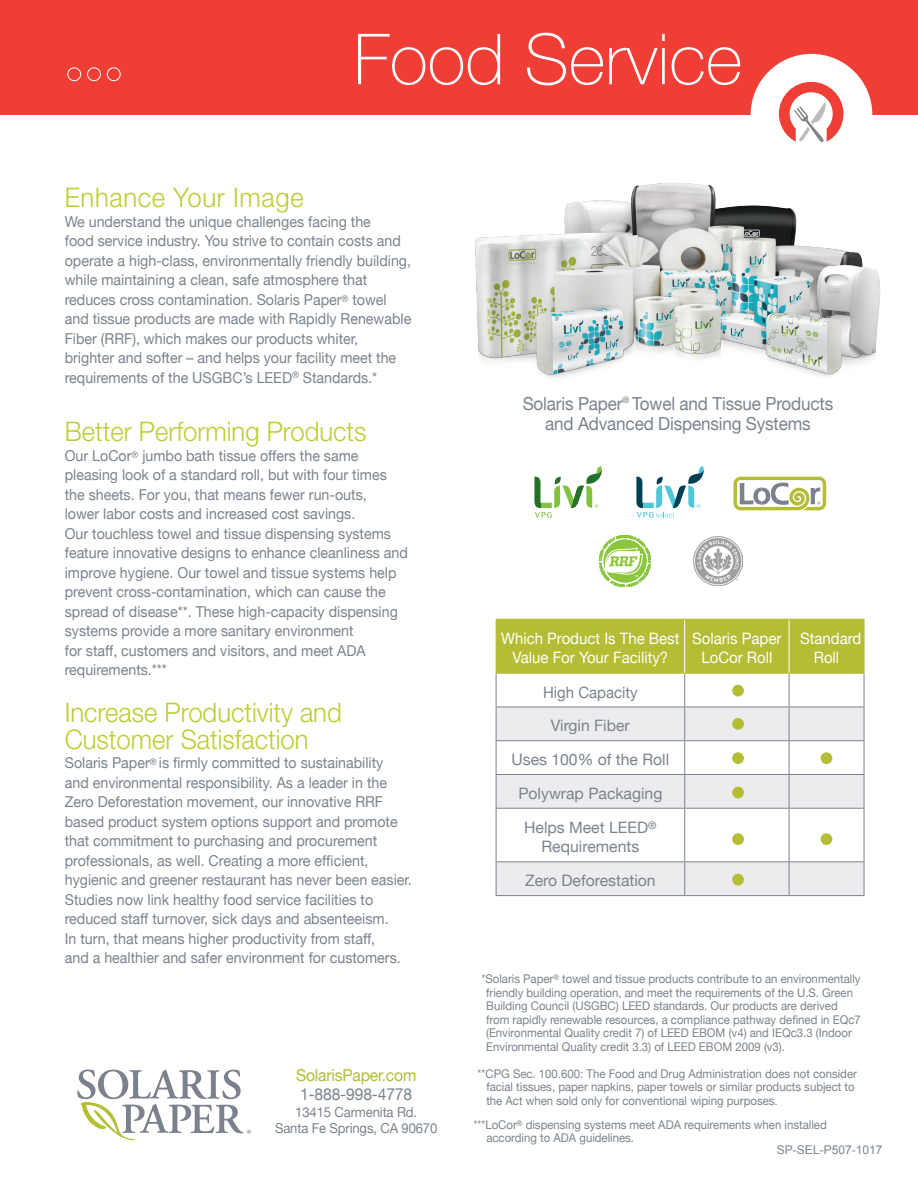
<style>
.page{position:relative;width:918px;height:1188px;background:#fff}
.page>*{position:absolute;margin:0;border:0;box-sizing:border-box;transform-origin:0 0}
.t1{font:100 70.5px "Helvetica Neue";color:#fff}
.t2{font:300 27px/27px "Helvetica Neue";color:#bdcc31;scale:.95 1}
.t3{font:300 27px "Helvetica Neue";letter-spacing:.025em;color:#bdcc31;scale:.95 1}
.t4{font:18px/19.5px "Helvetica Neue";letter-spacing:-.01em;color:#7a838d;text-align:center;scale:.95 1}
.t5{font:16.5px "Helvetica Neue";letter-spacing:-.01em;color:#b4bd34;scale:.95 1}
.t6{font:16.5px "Helvetica Neue";letter-spacing:-.01em;color:#7a838d;scale:.95 1}
.t7{font:15.75px/19.5px "Helvetica Neue";color:#fff;text-align:center;scale:.95 1}
.t8{font:15.75px/33.9px "Helvetica Neue";color:#7a838d;text-align:center;scale:.95 1}
.t9{font:15.75px/34.2px "Helvetica Neue";color:#7a838d;text-align:center}
.t10{font:15px/19.5px "Helvetica Neue";color:#7a838d;scale:.95 1}
.t11{font:13.8px/16.2px "Helvetica Neue";letter-spacing:-.01em;color:#7a838d;text-align:center;scale:.95 1}
.t12{font:12px/13.5px "Helvetica Neue";color:#7a838d;scale:.95 1}
.t13{font:12px "Arial";color:#7a838d}
</style>
<div class="page">
<svg style="left:77px;top:1069px;width:174px;height:71px"></svg>
<div style="left:497px;top:620px;width:367px;height:53px;background:#b4bd34"></div>
<svg style="left:497px;top:708px;width:367px;height:187px;fill:#ececee"></svg>
<hr style="left:684px;top:620px;width:1px;height:53px;background:#fff">
<hr style="left:789px;top:620px;width:1px;height:53px;background:#fff">
<hr style="left:496px;top:674px;width:1px;height:33px;background:#7a838d">
<hr style="left:684px;top:674px;width:1px;height:33px;background:#7a838d">
<hr style="left:789px;top:674px;width:1px;height:33px;background:#7a838d">
<hr style="left:864px;top:674px;width:1px;height:33px;background:#7a838d">
<hr style="left:496px;top:707px;width:189px;height:1px;background:#7a838d">
<hr style="left:496px;top:707px;width:1px;height:33px;background:#7a838d">
<hr style="left:685px;top:707px;width:104px;height:1px;background:#7a838d">
<hr style="left:684px;top:707px;width:1px;height:33px;background:#7a838d">
<hr style="left:789px;top:707px;width:75px;height:1px;background:#7a838d">
<hr style="left:789px;top:707px;width:1px;height:33px;background:#7a838d">
<hr style="left:864px;top:707px;width:1px;height:33px;background:#7a838d">
<hr style="left:496px;top:740px;width:189px;height:1px;background:#7a838d">
<hr style="left:496px;top:741px;width:1px;height:33px;background:#7a838d">
<hr style="left:685px;top:740px;width:104px;height:1px;background:#7a838d">
<hr style="left:684px;top:741px;width:1px;height:33px;background:#7a838d">
<hr style="left:789px;top:740px;width:75px;height:1px;background:#7a838d">
<hr style="left:789px;top:741px;width:1px;height:33px;background:#7a838d">
<hr style="left:864px;top:741px;width:1px;height:33px;background:#7a838d">
<hr style="left:496px;top:774px;width:189px;height:1px;background:#7a838d">
<hr style="left:496px;top:775px;width:1px;height:33px;background:#7a838d">
<hr style="left:685px;top:774px;width:104px;height:1px;background:#7a838d">
<hr style="left:684px;top:775px;width:1px;height:33px;background:#7a838d">
<hr style="left:789px;top:774px;width:75px;height:1px;background:#7a838d">
<hr style="left:789px;top:775px;width:1px;height:33px;background:#7a838d">
<hr style="left:864px;top:775px;width:1px;height:33px;background:#7a838d">
<hr style="left:496px;top:808px;width:189px;height:1px;background:#7a838d">
<hr style="left:496px;top:809px;width:1px;height:52px;background:#7a838d">
<hr style="left:685px;top:808px;width:104px;height:1px;background:#7a838d">
<hr style="left:684px;top:809px;width:1px;height:52px;background:#7a838d">
<hr style="left:789px;top:808px;width:75px;height:1px;background:#7a838d">
<hr style="left:789px;top:809px;width:1px;height:52px;background:#7a838d">
<hr style="left:864px;top:809px;width:1px;height:52px;background:#7a838d">
<hr style="left:496px;top:861px;width:189px;height:1px;background:#7a838d">
<hr style="left:496px;top:862px;width:1px;height:33px;background:#7a838d">
<hr style="left:685px;top:861px;width:104px;height:1px;background:#7a838d">
<hr style="left:684px;top:862px;width:1px;height:33px;background:#7a838d">
<hr style="left:789px;top:861px;width:75px;height:1px;background:#7a838d">
<hr style="left:789px;top:862px;width:1px;height:33px;background:#7a838d">
<hr style="left:864px;top:862px;width:1px;height:33px;background:#7a838d">
<hr style="left:496px;top:895px;width:189px;height:1px;background:#7a838d">
<hr style="left:685px;top:895px;width:104px;height:1px;background:#7a838d">
<hr style="left:789px;top:895px;width:75px;height:1px;background:#7a838d">
<hr style="left:496px;top:619px;width:189px;height:1px;background:#b4bd34">
<hr style="left:685px;top:619px;width:104px;height:1px;background:#b4bd34">
<hr style="left:789px;top:619px;width:75px;height:1px;background:#b4bd34">
<hr style="left:864px;top:620px;width:1px;height:53px;background:#b4bd34">
<hr style="left:496px;top:673px;width:189px;height:1px;background:#b4bd34">
<hr style="left:685px;top:673px;width:104px;height:1px;background:#b4bd34">
<hr style="left:789px;top:673px;width:75px;height:1px;background:#b4bd34">
<hr style="left:496px;top:620px;width:1px;height:53px;background:#b4bd34">
<div style="left:732px;top:685px;width:12px;height:12px;background:#b4bd34;border-radius:50%"></div>
<div style="left:732px;top:718px;width:12px;height:12px;background:#b4bd34;border-radius:50%"></div>
<div style="left:732px;top:787px;width:12px;height:11px;background:#b4bd34;border-radius:50%"></div>
<div style="left:732px;top:874px;width:12px;height:12px;background:#b4bd34;border-radius:50%"></div>
<div style="left:732px;top:752px;width:12px;height:12px;background:#b4bd34;border-radius:50%"></div>
<div style="left:821px;top:752px;width:11px;height:12px;background:#b4bd34;border-radius:50%"></div>
<div style="left:732px;top:833px;width:12px;height:12px;background:#b4bd34;border-radius:50%"></div>
<div style="left:821px;top:833px;width:11px;height:12px;background:#b4bd34;border-radius:50%"></div>
<div style="left:0;top:0;width:918px;height:114px;background:#ee3e36"></div>
<div style="left:67px;top:68px;width:14px;height:13px;border:1px solid #fff;border-radius:50%"></div>
<div style="left:87px;top:68px;width:14px;height:13px;border:1px solid #fff;border-radius:50%"></div>
<div style="left:107px;top:68px;width:14px;height:13px;border:1px solid #fff;border-radius:50%"></div>
<div style="left:751px;top:54px;width:121px;height:122px;background:#fff;border-radius:50%"></div>
<svg style="left:779px;top:82px;width:64px;height:60px"></svg>
<img style="left:475px;top:183px;width:405px;height:195px">
<svg style="left:599px;top:535px;width:52px;height:52px"></svg>
<img style="left:693px;top:536px;width:49px;height:50px">
<svg style="left:734px;top:477px;width:92px;height:33px"></svg>
<svg style="left:535px;top:466px;width:67px;height:52px"></svg>
<svg style="left:637px;top:466px;width:67px;height:52px"></svg>
<h1 class="t1" style="left:354px;top:19px;width:390px">Food Service</h1>
<h2 class="t3" style="left:65px;top:181px;width:253px">Enhance Your Image</h2>
<p class="t10" style="left:65px;top:211px;width:366px">We understand the unique challenges facing the<br>food service industry. You strive to contain costs and operate a high-class, environmentally friendly building, while maintaining a clean, safe atmosphere that reduces cross contamination. Solaris Paper<sup>®</sup> towel and tissue products are made with Rapidly Renewable Fiber (RRF), which makes our products whiter, brighter and softer – and helps your facility meet the requirements of the USGBC’s LEED<sup>®</sup> Standards.*</p>
<h2 class="t2" style="left:65px;top:417px;width:319px">Better Performing Products</h2>
<p class="t10" style="left:65px;top:445px;width:363px">Our LoCor<sup>®</sup> jumbo bath tissue offers the same pleasing look of a standard roll, but with four times the sheets. For you, that means fewer run-outs,<br>lower labor costs and increased cost savings.<br>Our touchless towel and tissue dispensing systems feature innovative designs to enhance cleanliness and improve hygiene. Our towel and tissue systems help prevent cross-contamination, which can cause the spread of disease**. These high-capacity dispensing systems provide a more sanitary environment<br>for staff, customers and visitors, and meet ADA requirements.***</p>
<h2 class="t2" style="left:65px;top:698px;width:293px">Increase Productivity and<br>Customer Satisfaction</h2>
<p class="t10" style="left:65px;top:753px;width:367px">Solaris Paper<sup>®</sup> is firmly committed to sustainability<br>and environmental responsibility. As a leader in the Zero Deforestation movement, our innovative RRF based product system options support and promote that commitment to purchasing and procurement professionals, as well. Creating a more efficient, hygienic and greener restaurant has never been easier.<br>Studies now link healthy food service facilities to reduced staff turnover, sick days and absenteeism.<br>In turn, that means higher productivity from staff,<br>and a healthier and safer environment for customers.</p>
<p class="t5" style="left:296px;top:1065px;width:128px">SolarisPaper.com</p>
<p class="t6" style="left:300px;top:1085px;width:120px">1-888-998-4778</p>
<p class="t11" style="left:275px;top:1103px;width:172px">13415 Carmenita Rd.<br>Santa Fe Springs, CA 90670</p>
<p class="t4" style="left:523px;top:394px;width:328px">Solaris Paper<sup>®</sup> Towel and Tissue Products and Advanced Dispensing Systems</p>
<p class="t7" style="left:501px;top:628px;width:189px">Which Product Is The Best<br>Value For Your Facility?</p>
<p class="t7" style="left:692px;top:628px;width:95px">Solaris Paper<br>LoCor Roll</p>
<p class="t7" style="left:800px;top:628px;width:66px">Standard<br>Roll</p>
<p class="t8" style="left:512px;top:675px;width:168px">High Capacity<br>Virgin Fiber<br>Uses 100% of the Roll<br>Polywrap Packaging<br>Helps Meet LEED<sup>®</sup></p>
<p class="t9" style="left:525px;top:829px;width:132px">Requirements<br>Zero Deforestation</p>
<p class="t12" style="left:486px;top:972px;width:396px;text-indent:-5px">*Solaris Paper<sup>®</sup> towel and tissue products contribute to an environmentally friendly building operation, and meet the requirements of the U.S. Green Building Council (USGBC) LEED standards. Our products are derived from rapidly renewable resources, a compliance pathway defined in EQc7 (Environmental Quality credit 7) of LEED EBOM (v4) and IEQc3.3 (Indoor Environmental Quality credit 3.3) of LEED EBOM 2009 (v3).</p>
<p class="t12" style="left:486px;top:1067px;width:392px;text-indent:-9px">**CPG Sec. 100.600: The Food and Drug Administration does not consider facial tissues, paper napkins, paper towels or similar products subject to the Act when sold only for conventional wiping purposes.</p>
<p class="t12" style="left:486px;top:1118px;width:360px;text-indent:-13px">***LoCor<sup>®</sup> dispensing systems meet ADA requirements when installed according to ADA guidelines.</p>
<p class="t13" style="left:777px;top:1142px;width:107px">SP-SEL-P507-1017</p>
</div>
